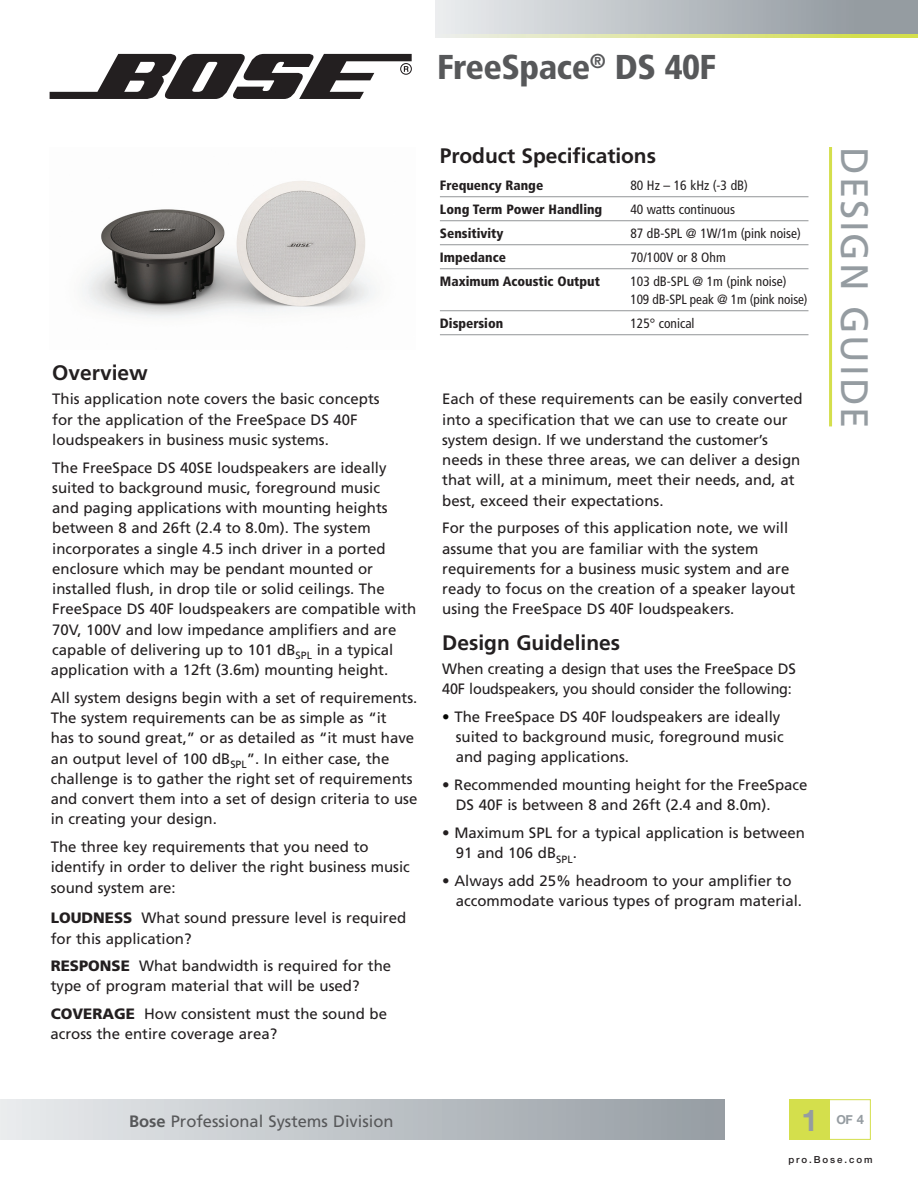
<style>
.page{position:relative;width:918px;height:1188px;background:#fff}
.page>*{position:absolute;margin:0;border:0;box-sizing:border-box;transform-origin:0 0}
.t1{font:38.25px "Frutiger LT Std";letter-spacing:.05em;color:#959ca1}
.t2{font:900 condensed 34.5px "Frutiger LT Std";letter-spacing:-.015em;color:#57585a}
.t3{font:700 30px "Helvetica Neue LT Std";color:#959ca1}
.t4{font:700 21px "Frutiger LT Std";color:#231f20}
.t5{font:700 20.85px "Frutiger LT Std";letter-spacing:-.005em;color:#231f20}
.t6{font:16.5px "Frutiger LT Std";color:#57585a}
.t7{font:15px/20.2px "Frutiger LT Std";color:#231f20}
.t8{font:14.55px "Frutiger LT Std";letter-spacing:-.01em;color:#231f20}
.t9{font:condensed 13.5px/18px "Frutiger LT Std";color:#231f20}
.t10{font:900 condensed 13.5px "Frutiger LT Std";color:#231f20}
.t11{font:700 12.3px "Helvetica Neue LT Std";color:#959ca1}
.t12{font:500 9.75px "Helvetica Neue LT Std";letter-spacing:.2em;color:#231f20}
.s1{font-weight:900}
.s2{font-size:21px}
.s3{color:#040503}
.s4{font-weight:700}
.s5{font-size:13.05px}
</style>
<div class="page">
<hr style="left:829px;top:147px;width:3px;height:279px;background:#d4df4c">
<div style="left:435px;top:0;width:483px;height:37px;background:linear-gradient(to right,#ebedef,#d2dd3e)"></div>
<div style="left:435px;top:0;width:483px;height:34px;background:linear-gradient(to right,#e8ebed,#8a9298)"></div>
<svg style="left:50px;top:54px;width:362px;height:45px"></svg>
<div style="left:790px;top:1099px;width:81px;height:41px;border:1px solid #d4df4c"></div>
<div style="left:790px;top:1099px;width:40px;height:41px;background:#d4df4c"></div>
<div style="left:0;top:1099px;width:725px;height:41px;background:linear-gradient(to right,#e9ebed,#959ca3)"></div>
<img style="left:82px;top:181px;width:293px;height:137px">
<hr style="left:440px;top:196px;width:368px;height:1px;background:#939598">
<hr style="left:440px;top:220px;width:368px;height:1px;background:#939598">
<hr style="left:440px;top:244px;width:368px;height:1px;background:#939598">
<hr style="left:440px;top:268px;width:368px;height:1px;background:#939598">
<hr style="left:440px;top:310px;width:368px;height:1px;background:#939598">
<hr style="left:440px;top:334px;width:368px;height:1px;background:#939598">
<h2 class="t2" style="left:437px;top:46px;width:280px">FreeSpace<sup>®</sup> DS 40F</h2>
<h3 class="t4" style="left:52px;top:361px;width:97px">Overview</h3>
<p class="t7" style="left:52px;top:389px;width:329px">This application note covers the basic concepts for the application of the FreeSpace DS 40F loudspeakers in business music systems.</p>
<p class="t7" style="left:51px;top:457px;width:367px">The FreeSpace DS 40SE loudspeakers are ideally suited to background music, foreground music<br>and paging applications with mounting heights between 8 and 26ft (2.4 to 8.0m). The system incorporates a single 4.5 inch driver in a ported enclosure which may be pendant mounted or installed flush, in drop tile or solid ceilings. The FreeSpace DS 40F loudspeakers are compatible with 70V, 100V and low impedance amplifiers and are capable of delivering up to 101 dB<sub>SPL</sub> in a typical application with a 12ft (3.6m) mounting height.</p>
<p class="t7" style="left:51px;top:688px;width:368px">All system designs begin with a set of requirements.<br>The system requirements can be as simple as “it<br>has to sound great,” or as detailed as “it must have an output level of 100 dB<sub>SPL</sub>”. I n either case, the challenge is to gather the right set of requirements and convert them into a set of design criteria to use in creating your design.</p>
<p class="t7" style="left:51px;top:837px;width:361px">The three key requirements that you need to identify in order to deliver the right business music sound system are:</p>
<p class="t7" style="left:51px;top:908px;width:357px"><span class="s1">LOUDNESS</span> What sound pressure level is required for this application?</p>
<p class="t7" style="left:51px;top:956px;width:342px"><span class="s1">RESPONSE</span> What bandwidth is required for the type of program material that will be used?</p>
<p class="t7" style="left:50px;top:1004px;width:338px"><span class="s1">COVERAGE</span> How consistent must the sound be across the entire coverage area?</p>
<h3 class="t5" style="left:440px;top:143px;width:218px"><span class="s2">Prod</span>uct Specifications</h3>
<p class="t10" style="left:440px;top:178px;width:105px">Frequency Range</p>
<p class="t9" style="left:630px;top:177px;width:119px">80 Hz – 16 kHz (-3 dB)</p>
<p class="t10" style="left:440px;top:202px;width:164px">Long Term Power Handling</p>
<p class="t9" style="left:630px;top:201px;width:106px">40 watts continuous</p>
<p class="t10" style="left:440px;top:226px;width:65px">Sensitivity</p>
<p class="t9" style="left:630px;top:225px;width:172px">87 dB-SPL @ 1W/1m (pink noise)</p>
<p class="t10" style="left:440px;top:250px;width:68px">Impedance</p>
<p class="t9" style="left:630px;top:249px;width:97px">70/100V or 8 Ohm</p>
<p class="t10" style="left:440px;top:274px;width:162px">Maximum Acoustic Output</p>
<p class="t9" style="left:630px;top:273px;width:179px">103 dB-SPL @ 1m (pink noise)<br>109 dB-SPL peak @ 1m (pink noise)</p>
<p class="t10" style="left:440px;top:316px;width:65px">Dispersion</p>
<p class="t9" style="left:630px;top:315px;width:66px">125° conical</p>
<p class="t7" style="left:442px;top:389px;width:362px">Each of these requirements can be easily converted into a specification that we can use to create our</p>
<p class="t8" style="left:442px;top:431px;width:327px">system design. If we understand the customer’s</p>
<p class="t7" style="left:442px;top:450px;width:360px">needs in these three areas, we can deliver a design that will, at a minimum, meet their needs, and, at best, exceed their expectations.</p>
<p class="t7" style="left:442px;top:518px;width:355px">For the purposes of this application note, we will assume that you are familiar with the system requirements for a business music system and are ready to focus on the creation of a speaker layout using the FreeSpace DS 40F loudspeakers.</p>
<h3 class="t4" style="left:442px;top:630px;width:179px">Design Guidelines</h3>
<p class="t7" style="left:442px;top:658px;width:354px">When creating a design that uses the FreeSpace DS<br>40F loudspeakers, you should consider the following:</p>
<p class="t7" style="left:456px;top:706px;width:329px;text-indent:-14px"><span class="s3">•</span> The FreeSpace DS 40F loudspeakers are ideally suited to background music, foreground music and paging applications.</p>
<p class="t7" style="left:456px;top:775px;width:353px;text-indent:-14px">• Recommended mounting height for the FreeSpace<br>DS 40F is between 8 and 26ft (2.4 and 8.0m).</p>
<p class="t7" style="left:456px;top:823px;width:351px;text-indent:-14px">• Maximum SPL for a typical application is between<br>91 and 106 dB<sub>SPL</sub>.</p>
<p class="t7" style="left:456px;top:871px;width:348px;text-indent:-14px">• Always add 25% headroom to your amplifier to accommodate various types of program material.</p>
<h1 class="t1" style="left:877px;top:147px;width:283px;rotate:90deg">Design Guide</h1>
<p class="t6" style="left:129px;top:1112px;width:266px"><span class="s4">Bose</span> Professional Systems Division</p>
<h3 class="t3" style="left:802px;top:1102px;width:18px">1</h3>
<p class="t11" style="left:836px;top:1112px;width:29px">OF <span class="s5">4</span></p>
<p class="t12" style="left:788px;top:1154px;width:86px">pro.Bose.com</p>
</div>
